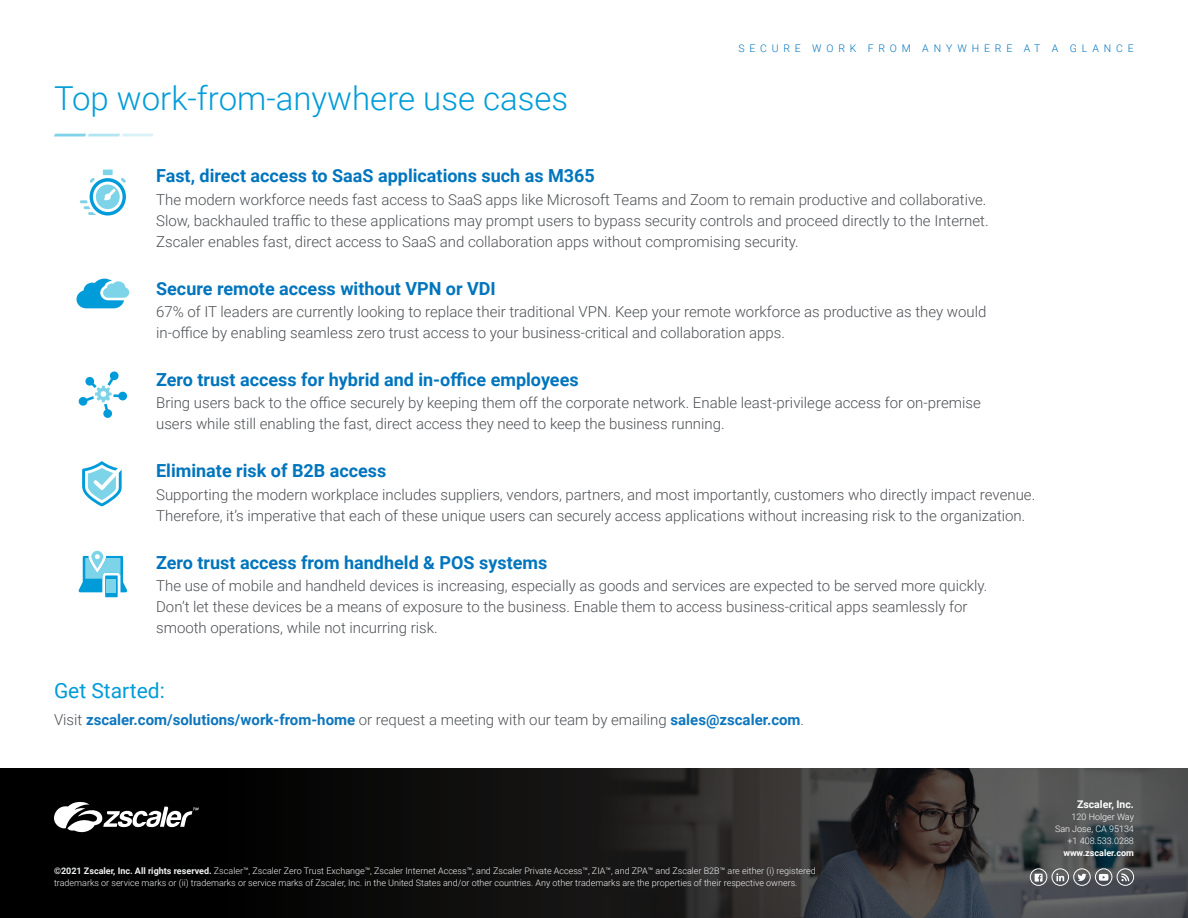
<style>
.page{position:relative;width:1188px;height:918px;background:#fff}
.page>*{position:absolute;margin:0;border:0;box-sizing:border-box;transform-origin:0 0}
.t1{font:300 33px "Roboto";color:#009cd9}
.t2{font:21px "Roboto";color:#009cd9}
.t3{font:700 18px "Roboto";color:#0075bd}
.t4{font:300 15px/21px "Roboto";color:#4c4f54}
.t5{font:700 15px "Roboto";color:#0d76bd}
.t6{font:300 10.5px "Roboto";letter-spacing:.46em;color:#0075bd}
.t7{font:700 10.5px "Roboto";color:#fff}
.t8{font:300 9px/12px "Roboto";color:#f1f3f4}
.t9{font:300 9px/12px "Roboto";color:#fff;text-align:right}
.t10{font:700 9px "Roboto";color:#fff}
.s1{font-weight:300;color:#4c4f54}
.s2{font-weight:700}
</style>
<div class="page">
<div style="left:0;top:768px;width:1188px;height:150px;background:#000"></div>
<div style="left:217px;top:768px;width:971px;height:150px;background:#0c0b0b"></div>
<img style="left:577px;top:768px;width:611px;height:150px">
<svg style="left:1099px;top:874px;width:9px;height:7px"></svg>
<div style="left:1095px;top:868px;width:17px;height:18px;border:1px solid #fff;border-radius:50%"></div>
<div style="left:1030px;top:868px;width:17px;height:18px;border:1px solid #fff;border-radius:50%"></div>
<svg style="left:1035px;top:874px;width:8px;height:8px"></svg>
<div style="left:1052px;top:868px;width:17px;height:18px;border:1px solid #fff;border-radius:50%"></div>
<svg style="left:1056px;top:873px;width:8px;height:8px"></svg>
<div style="left:1073px;top:868px;width:18px;height:18px;border:1px solid #fff;border-radius:50%"></div>
<svg style="left:1077px;top:874px;width:9px;height:7px"></svg>
<div style="left:1117px;top:868px;width:17px;height:18px;border:1px solid #fff;border-radius:50%"></div>
<svg style="left:1121px;top:873px;width:8px;height:8px"></svg>
<div style="left:103px;top:170px;width:10px;height:5px;background:#7dd4e8"></div>
<svg style="left:80px;top:178px;width:46px;height:38px"></svg>
<svg style="left:54px;top:134px;width:99px;height:2px"></svg>
<div style="left:91px;top:551px;width:12px;height:17px;background:#7dd4e8;border-radius:6px"></div>
<svg style="left:78px;top:554px;width:50px;height:38px"></svg>
<svg style="left:105px;top:575px;width:13px;height:22px"></svg>
<div style="left:107px;top:579px;width:9px;height:13px;background:#7dd4e8"></div>
<svg style="left:76px;top:279px;width:53px;height:29px"></svg>
<svg style="left:78px;top:371px;width:49px;height:47px"></svg>
<svg style="left:82px;top:461px;width:40px;height:45px"></svg>
<svg style="left:54px;top:802px;width:145px;height:31px"></svg>
<h1 class="t1" style="left:54px;top:75px;width:516px">Top work-from-anywhere use cases</h1>
<p class="t6" style="left:738px;top:41px;width:397px">SECURE WORK FROM ANYWHERE AT A GLANCE</p>
<p class="t3" style="left:156px;top:163px;width:440px">Fast, direct access to SaaS applications such as M365</p>
<p class="t4" style="left:156px;top:188px;width:834px">The modern workforce needs fast access to SaaS apps like Microsoft Teams and Zoom to remain productive and collaborative.<br>Slow, backhauled traffic to these applications may prompt users to bypass security controls and proceed directly to the Internet.<br>Zscaler enables fast, direct access to SaaS and collaboration apps without compromising security.</p>
<p class="t3" style="left:156px;top:276px;width:341px">Secure remote access without VPN or VDI</p>
<p class="t4" style="left:156px;top:301px;width:832px">67% of IT leaders are currently looking to replace their traditional VPN. Keep your remote workforce as productive as they would in-office by enabling seamless zero trust access to your business-critical and collaboration apps.</p>
<p class="t3" style="left:156px;top:367px;width:424px">Zero trust access for hybrid and in-office employees</p>
<p class="t4" style="left:156px;top:392px;width:826px">Bring users back to the office securely by keeping them off the corporate network. Enable least-privilege access for on-premise users while still enabling the fast, direct access they need to keep the business running.</p>
<p class="t3" style="left:156px;top:458px;width:232px">Eliminate risk of B2B access</p>
<p class="t4" style="left:156px;top:483px;width:881px">Supporting the modern workplace includes suppliers, vendors, partners, and most importantly, customers who directly impact revenue.<br>Therefore, it’s imperative that each of these unique users can securely access applications without increasing risk to the organization.</p>
<p class="t3" style="left:156px;top:550px;width:393px">Zero trust access from handheld &amp; POS systems</p>
<p class="t4" style="left:156px;top:575px;width:833px">The use of mobile and handheld devices is increasing, especially as goods and services are expected to be served more quickly.<br>Don’t let these devices be a means of exposure to the business. Enable them to access business-critical apps seamlessly for smooth operations, while not incurring risk.</p>
<h2 class="t2" style="left:54px;top:676px;width:112px">Get Started:</h2>
<p class="t5" style="left:54px;top:709px;width:752px"><span class="s1">Visit</span> zscaler.com/solutions/work-from-home <span class="s1">or request a meeting with our team by emailing</span> sales@zscaler.com<span class="s1">.</span></p>
<p class="t8" style="left:54px;top:864px;width:763px"><span class="s2">©2021 Zscaler, Inc. All rights reserved.</span> Zscaler™, Zscaler Zero Trust Exchange™, Zscaler Internet Access™, and Zscaler Private Access™, ZIA™, and ZPA™ and Zscaler B2B™ are either (i) registered trademarks or service marks or (ii) trademarks or service marks of Zscaler, Inc. in the United States and/or other countries. Any other trademarks are the properties of their respective owners.</p>
<p class="t7" style="left:1077px;top:797px;width:58px">Zscaler, Inc.</p>
<p class="t9" style="left:1055px;top:811px;width:80px">120 Holger Way<br>San Jose, CA 95134 +1 408.533.0288</p>
<p class="t10" style="left:1063px;top:847px;width:72px">www.zscaler.com</p>
</div>
